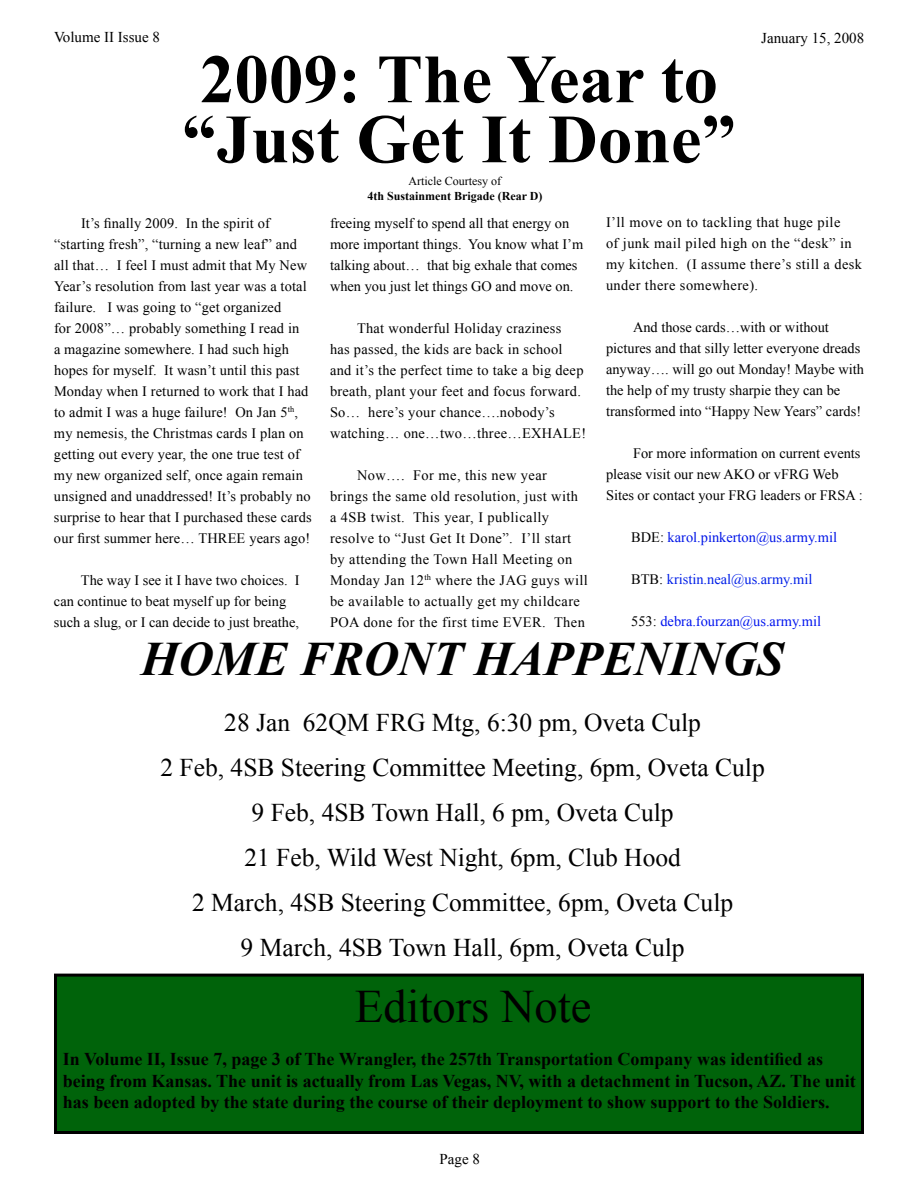
<style>
.page{position:relative;width:918px;height:1188px;background:#fff}
.page>*{position:absolute;margin:0;border:0;box-sizing:border-box;transform-origin:0 0}
.t1{font:700 69px/60px "Times New Roman";color:#000}
.t2{font:italic 700 48px "Times New Roman";color:#000}
.t3{font:46.5px "Times New Roman";color:#000}
.t4{font:25.5px/45px "Times New Roman";color:#000;text-align:center}
.t5{font:700 18px/21.6px "Times New Roman";color:#000}
.t6{font:15px "Times New Roman";color:#000}
.t7{font:14.4px/21px "Times New Roman";letter-spacing:.01em;color:#000}
.t8{font:14.4px/21px "Times New Roman";letter-spacing:.03em;color:#000}
.t9{font:14.4px "Times New Roman";color:#0015e7}
.t10{font:14.4px "Times New Roman";color:#0014ef}
.t11{font:14.4px "Times New Roman";color:#001fe8}
.t12{font:700 12px "Times New Roman";color:#000}
.t13{font:12px "Times New Roman";color:#000}
.s1{color:#000}
</style>
<div class="page">
<div style="left:54px;top:974px;width:810px;height:160px;background:#00630a;border:3px solid #000"></div>
<p class="t6" style="left:54px;top:27px;width:107px">Volume II Issue 8</p>
<p class="t6" style="left:761px;top:28px;width:104px">January 15, 2008</p>
<h1 class="t1" style="left:182px;top:47px;width:555px">2009: The Year to “Just Get It Done”</h1>
<p class="t7" style="left:54px;top:212px;width:259px;text-indent:27px">It’s finally 2009. In the spirit of “starting fresh”, “turning a new leaf” and all that… I feel I must admit that My New Year’s resolution from last year was a total failure. I was going to “get organized<br>for 2008”… probably something I read in<br>a magazine somewhere. I had such high hopes for myself. It wasn’t until this past Monday when I returned to work that I had to admit I was a huge failure! On Jan 5<sup>th</sup>, my nemesis, the Christmas cards I plan on getting out every year, the one true test of my new organized self, once again remain unsigned and unaddressed! It’s probably no surprise to hear that I purchased these cards our first summer here… THREE years ago!</p>
<p class="t7" style="left:54px;top:569px;width:247px;text-indent:27px">The way I see it I have two choices. I can continue to beat myself up for being such a slug, or I can decide to just breathe,</p>
<p class="t13" style="left:409px;top:173px;width:94px">Article Courtesy of</p>
<p class="t12" style="left:367px;top:188px;width:177px">4th Sustainment Brigade (Rear D)</p>
<p class="t7" style="left:330px;top:212px;width:255px">freeing myself to spend all that energy on more important things. You know what I’m talking about… that big exhale that comes when you just let things GO and move on.</p>
<p class="t7" style="left:330px;top:317px;width:258px;text-indent:27px">That wonderful Holiday craziness<br>has passed, the kids are back in school and it’s the perfect time to take a big deep breath, plant your feet and focus forward.<br>So… here’s your chance….nobody’s watching… one…two…three…EXHALE!</p>
<p class="t8" style="left:330px;top:464px;width:259px;text-indent:27px">Now…. For me, this new year brings the same old resolution, just with a 4SB twist. This year, I publically resolve to “Just Get It Done”. I’ll start by attending the Town Hall Meeting on Monday Jan 12<sup>th</sup> where the JAG guys will be available to actually get my childcare POA done for the first time EVER. Then</p>
<p class="t8" style="left:606px;top:212px;width:258px">I’ll move on to tackling that huge pile<br>of junk mail piled high on the “desk” in my kitchen. (I assume there’s still a desk under there somewhere).</p>
<p class="t7" style="left:606px;top:317px;width:259px;text-indent:27px">And those cards…with or without pictures and that silly letter everyone dreads anyway…. will go out Monday! Maybe with the help of my trusty sharpie they can be transformed into “Happy New Years” cards!</p>
<p class="t7" style="left:606px;top:443px;width:258px;text-indent:27px">For more information on current events please visit our new AKO or vFRG Web<br>Sites or contact your FRG leaders or FRSA :</p>
<p class="t9" style="left:631px;top:528px;width:207px"><span class="s1">BDE:</span> karol.pinkerton@us.army.mil</p>
<p class="t11" style="left:631px;top:570px;width:183px"><span class="s1">BTB:</span> kristin.neal@us.army.mil</p>
<p class="t10" style="left:631px;top:612px;width:191px"><span class="s1">553:</span> debra.fourzan@us.army.mil</p>
<h2 class="t2" style="left:141px;top:626px;width:644px">HOME FRONT HAPPENINGS</h2>
<p class="t4" style="left:161px;top:699px;width:606px">28 Jan 62QM FRG Mtg, 6:30 pm, Oveta Culp<br>2 Feb, 4SB Steering Committee Meeting, 6pm, Oveta Culp 9 Feb, 4SB Town Hall, 6 pm, Oveta Culp<br>21 Feb, Wild West Night, 6pm, Club Hood<br>2 March, 4SB Steering Committee, 6pm, Oveta Culp<br>9 March, 4SB Town Hall, 6pm, Oveta Culp</p>
<h3 class="t3" style="left:355px;top:976px;width:238px">Editors Note</h3>
<p class="t5" style="left:63px;top:1048px;width:794px">In Volume II, Issue 7, page 3 of The Wrangler, the 257th Transportation Company was identified as being from Kansas. The unit is actually from Las Vegas, NV, with a detachment in Tucson, AZ. The unit has been adopted by the state during the course of their deployment to show support to the Soldiers.</p>
<p class="t6" style="left:440px;top:1149px;width:42px">Page 8</p>
</div>
